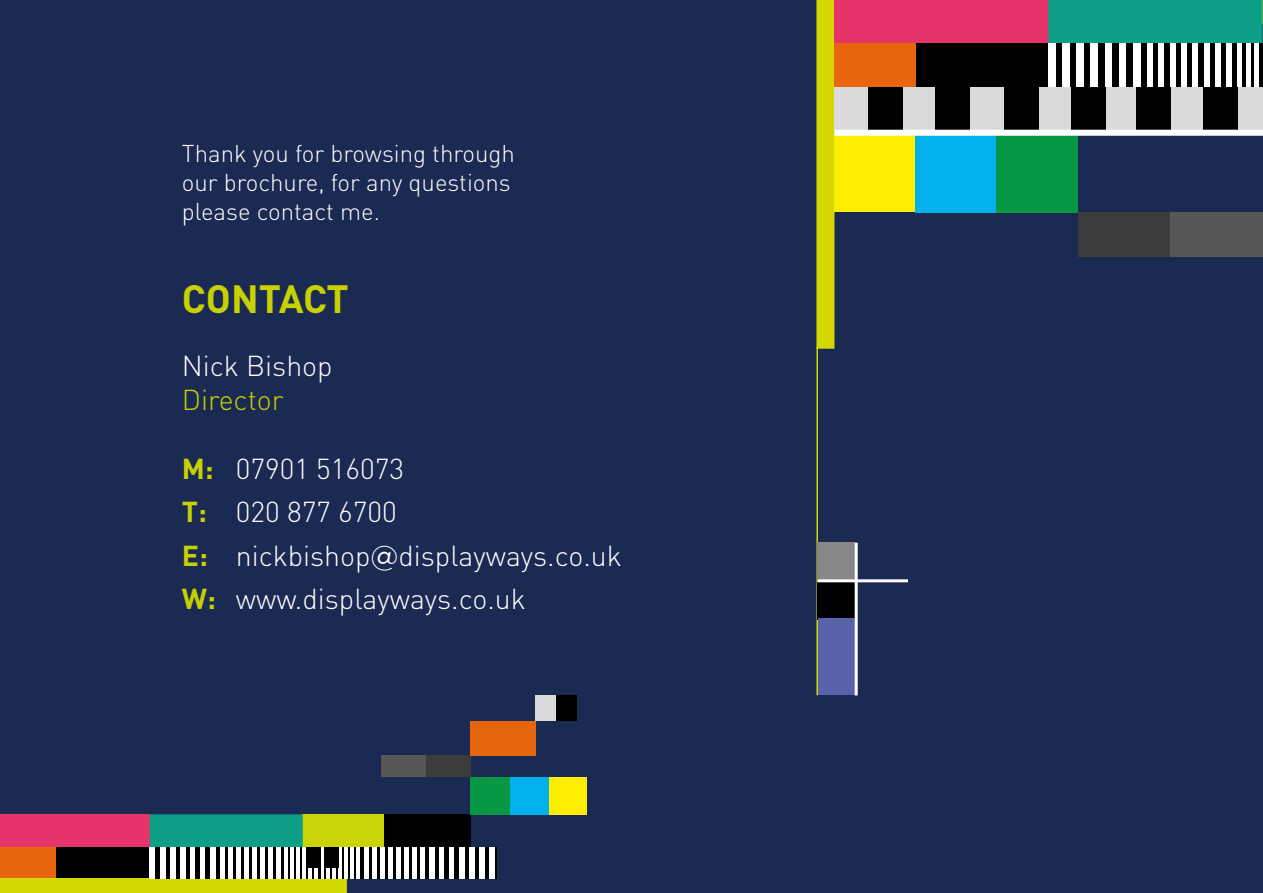
<style>
.page{position:relative;width:1263px;height:893px;background:#1a2a53}
.page>*{position:absolute;margin:0;border:0;box-sizing:border-box;transform-origin:0 0}
.t1{font:700 39px "DIN";letter-spacing:-.005em;color:#c7d101}
.t2{font:300 28.5px/43.5px "DIN";color:#fff}
.t3{font:300 28.5px "DIN";color:#c7d101}
.t4{font:300 24px/28.8px "DIN";color:#fff}
.s1{font-weight:700;color:#c7d101}
.s2{font-family:"Gotham";font-weight:400}
</style>
<div class="page">
<div style="left:816px;top:0;width:18px;height:349px;background:#d3d800"></div>
<hr style="left:816px;top:347px;width:2px;height:348px;background:#d3d800">
<div style="left:818px;top:543px;width:37px;height:37px;background:#878787"></div>
<div style="left:818px;top:582px;width:37px;height:37px;background:#000"></div>
<div style="left:818px;top:619px;width:37px;height:76px;background:#5861a9"></div>
<hr style="left:855px;top:543px;width:3px;height:152px;background:#fff">
<hr style="left:818px;top:579px;width:90px;height:3px;background:#fff">
<div style="left:834px;top:0;width:215px;height:44px;background:#e63369"></div>
<div style="left:834px;top:44px;width:82px;height:43px;background:#e6650d"></div>
<div style="left:916px;top:44px;width:135px;height:43px;background:#000"></div>
<div style="left:834px;top:87px;width:429px;height:43px;background:#dadada"></div>
<div style="left:868px;top:87px;width:35px;height:43px;background:#000"></div>
<div style="left:935px;top:87px;width:35px;height:43px;background:#000"></div>
<div style="left:1004px;top:87px;width:35px;height:43px;background:#000"></div>
<div style="left:1071px;top:87px;width:35px;height:43px;background:#000"></div>
<div style="left:1136px;top:87px;width:35px;height:43px;background:#000"></div>
<div style="left:1203px;top:87px;width:35px;height:43px;background:#000"></div>
<svg style="left:1048px;top:0;width:215px;height:87px;background:#4c9487"></svg>
<div style="left:834px;top:135px;width:81px;height:77px;background:#ffed00"></div>
<div style="left:915px;top:135px;width:81px;height:77px;background:#00b1eb"></div>
<div style="left:996px;top:135px;width:82px;height:77px;background:#089844"></div>
<div style="left:1078px;top:212px;width:92px;height:45px;background:#3c3c3b"></div>
<div style="left:1170px;top:212px;width:92px;height:45px;background:#575756"></div>
<div style="left:834px;top:130px;width:429px;height:6px;background:#fff"></div>
<div style="left:0;top:877px;width:347px;height:16px;background:#d3d800"></div>
<div style="left:0;top:814px;width:150px;height:34px;background:#e63369"></div>
<div style="left:0;top:847px;width:56px;height:31px;background:#e6650d"></div>
<div style="left:56px;top:847px;width:96px;height:31px;background:#000"></div>
<svg style="left:150px;top:814px;width:347px;height:64px;background:#628569"></svg>
<div style="left:548px;top:777px;width:39px;height:37px;background:#ffed00"></div>
<div style="left:509px;top:777px;width:39px;height:37px;background:#00b1eb"></div>
<div style="left:470px;top:777px;width:39px;height:37px;background:#089844"></div>
<div style="left:426px;top:756px;width:44px;height:21px;background:#3c3c3b"></div>
<div style="left:382px;top:756px;width:44px;height:21px;background:#575756"></div>
<div style="left:470px;top:721px;width:66px;height:35px;background:#e6650d"></div>
<div style="left:536px;top:695px;width:38px;height:26px;background:#dadada"></div>
<div style="left:556px;top:695px;width:21px;height:26px;background:#000"></div>
<p class="t4" style="left:182px;top:139px;width:335px">Thank you for browsing through our brochure, for any questions please contact me.</p>
<h1 class="t1" style="left:182px;top:274px;width:169px">CONTACT</h1>
<p class="t2" style="left:182px;top:344px;width:152px">Nick Bishop</p>
<p class="t3" style="left:182px;top:383px;width:103px">Director</p>
<p class="t2" style="left:182px;top:447px;width:442px"><span class="s1">M:</span> 07901 516073<br><span class="s1">T:</span> 020 877 6700<br><span class="s1">E:</span> nickbishop<span class="s2">@</span>displayways.co.uk<br><span class="s1">W:</span> www.displayways.co.uk</p>
</div>
